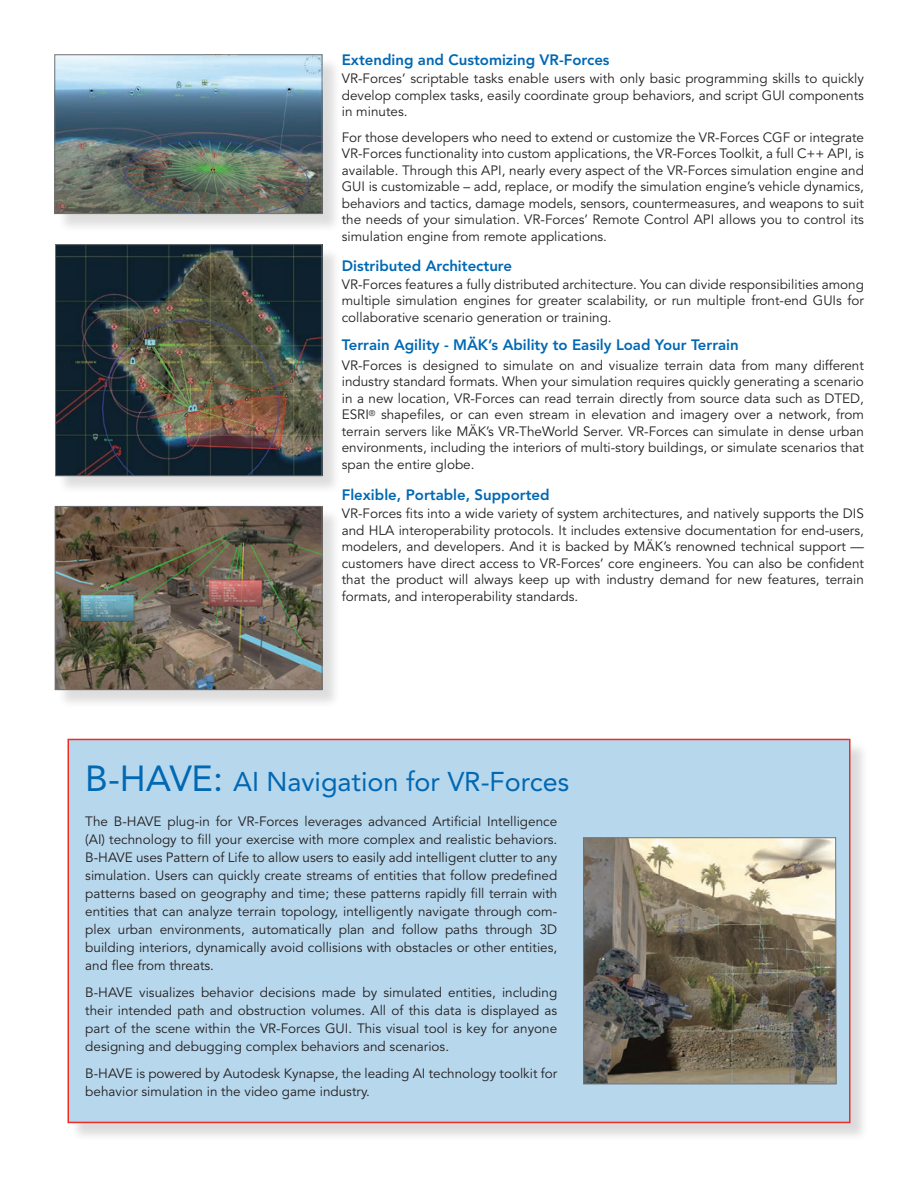
<style>
.page{position:relative;width:918px;height:1188px;background:#fff}
.page>*{position:absolute;margin:0;border:0;box-sizing:border-box;transform-origin:0 0}
.t1{font:27px "Avenir";color:#0168b3}
.t2{font:800 15px "Avenir";color:#0168b3}
.t3{font:13.5px/16.5px "Avenir";color:#231f20;text-align:justify}
.s1{font-size:36px}
</style>
<div class="page">
<div style="left:70px;top:741px;width:799px;height:401px;background:#231f20;opacity:.16"></div>
<div style="left:68px;top:739px;width:782px;height:384px;background:#b7d7ec;border:2px solid #ee2c25"></div>
<img style="left:583px;top:837px;width:254px;height:247px">
<div style="left:57px;top:57px;width:284px;height:175px;background:#231f20;opacity:.15"></div>
<img style="left:57px;top:57px;width:263px;height:155px">
<div style="left:55px;top:55px;width:267px;height:159px;border:1px solid #717074"></div>
<div style="left:57px;top:508px;width:284px;height:200px;background:#231f20;opacity:.15"></div>
<img style="left:57px;top:508px;width:263px;height:180px">
<div style="left:55px;top:506px;width:267px;height:184px;border:1px solid #717074"></div>
<div style="left:58px;top:247px;width:283px;height:248px;background:#231f20;opacity:.15"></div>
<img style="left:57px;top:246px;width:263px;height:228px">
<div style="left:55px;top:244px;width:267px;height:232px;border:1px solid #717074"></div>
<p class="t2" style="left:342px;top:51px;width:269px">Extending and Customizing VR-Forces</p>
<p class="t3" style="left:342px;top:71px;width:524px">VR-Forces’ scriptable tasks enable users with only basic programming skills to quickly develop complex tasks, easily coordinate group behaviors, and script GUI components in minutes.</p>
<p class="t3" style="left:342px;top:129px;width:524px">For those developers who need to extend or customize the VR-Forces CGF or integrate VR-Forces functionality into custom applications, the VR-Forces Toolkit, a full C++ API, is available. Through this API, nearly every aspect of the VR-Forces simulation engine and GUI is customizable – add, replace, or modify the simulation engine’s vehicle dynamics, behaviors and tactics, damage models, sensors, countermeasures, and weapons to suit the needs of your simulation. VR-Forces’ Remote Control API allows you to control its simulation engine from remote applications.</p>
<p class="t2" style="left:342px;top:257px;width:172px">Distributed Architecture</p>
<p class="t3" style="left:342px;top:276px;width:524px">VR-Forces features a fully distributed architecture. You can divide responsibilities among multiple simulation engines for greater scalability, or run multiple front-end GUIs for collaborative scenario generation or training.</p>
<p class="t2" style="left:342px;top:336px;width:399px">Terrain Agility - MÄK’s Ability to Easily Load Your Terrain</p>
<p class="t3" style="left:342px;top:357px;width:524px">VR-Forces is designed to simulate on and visualize terrain data from many different industry standard formats. When your simulation requires quickly generating a scenario in a new location, VR-Forces can read terrain directly from source data such as DTED, ESRI<sup>®</sup> shapefiles, or can even stream in elevation and imagery over a network, from terrain servers like MÄK’s VR-TheWorld Server. VR-Forces can simulate in dense urban environments, including the interiors of multi-story buildings, or simulate scenarios that span the entire globe.</p>
<p class="t2" style="left:342px;top:486px;width:209px">Flexible, Portable, Supported</p>
<p class="t3" style="left:342px;top:506px;width:524px">VR-Forces fits into a wide variety of system architectures, and natively supports the DIS and HLA interoperability protocols. It includes extensive documentation for end-users, modelers, and developers. And it is backed by MÄK’s renowned technical support — customers have direct access to VR-Forces’ core engineers. You can also be confident that the product will always keep up with industry demand for new features, terrain formats, and interoperability standards.</p>
<h1 class="t1" style="left:85px;top:766px;width:485px"><span class="s1">B-HAVE:</span> AI Navigation for VR-Forces</h1>
<p class="t3" style="left:85px;top:813px;width:474px;line-height:18px">The B-HAVE plug-in for VR-Forces leverages advanced Artificial Intelligence (AI) technology to fill your exercise with more complex and realistic behaviors.<br>B-HAVE uses Pattern of Life to allow users to easily add intelligent clutter to any simulation. Users can quickly create streams of entities that follow predefined patterns based on geography and time; these patterns rapidly fill terrain with entities that can analyze terrain topology, intelligently navigate through com&shy;plex urban environments, automatically plan and follow paths through 3D building interiors, dynamically avoid collisions with obstacles or other entities, and flee from threats.</p>
<p class="t3" style="left:85px;top:983px;width:474px;line-height:18px">B-HAVE visualizes behavior decisions made by simulated entities, including their intended path and obstruction volumes. All of this data is displayed as part of the scene within the VR-Forces GUI. This visual tool is key for anyone designing and debugging complex behaviors and scenarios.</p>
<p class="t3" style="left:85px;top:1064px;width:473px;line-height:18px">B-HAVE is powered by Autodesk Kynapse, the leading AI technology toolkit for behavior simulation in the video game industry.</p>
</div>
